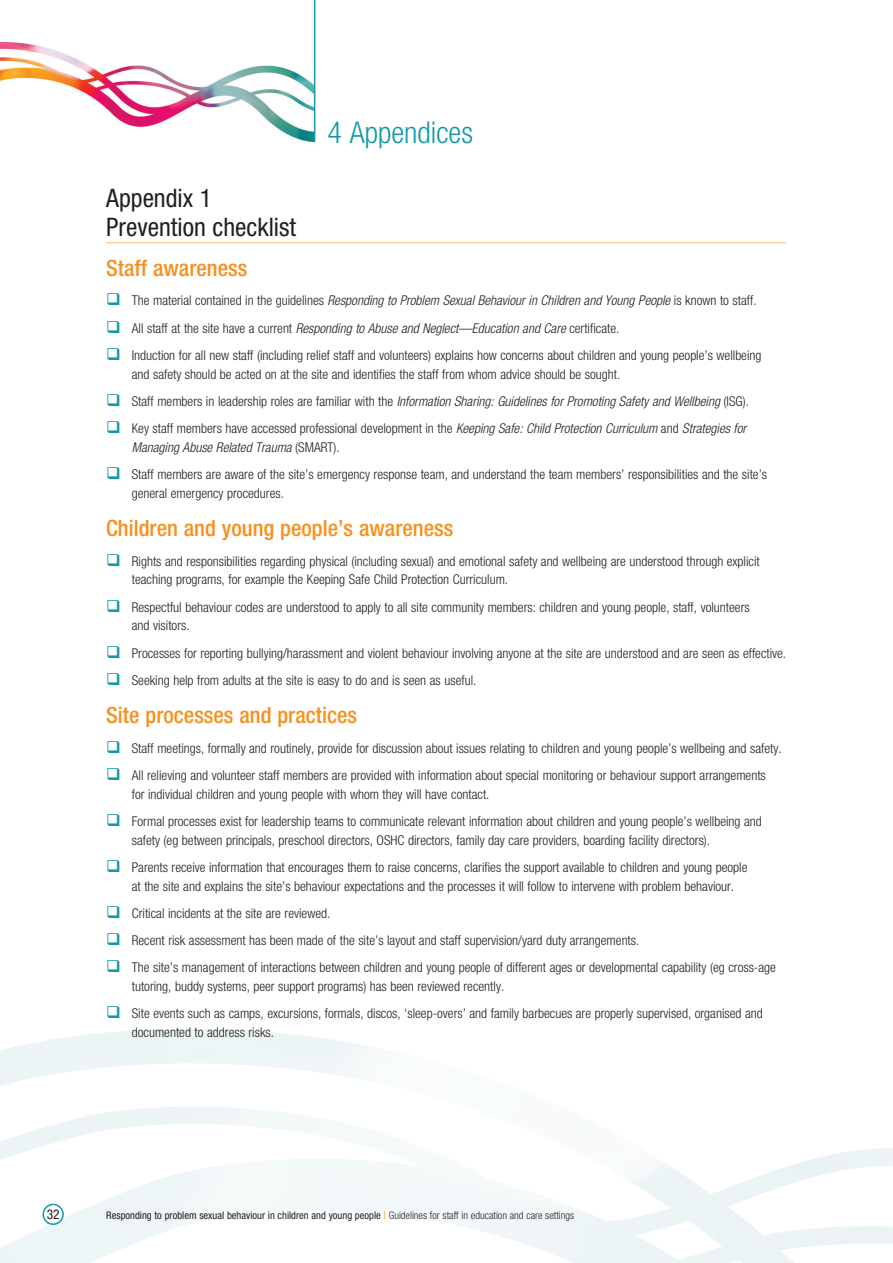
<style>
.page{position:relative;width:893px;height:1263px;background:#fff}
.page>*{position:absolute;margin:0;border:0;box-sizing:border-box;transform-origin:0 0}
._1__Level_1_heading{font:300 condensed 30px "Helvetica Neue";color:#1399a8}
._2__Level_2_heading{font:condensed 25.5px/28.5px "Helvetica Neue";color:#231f20}
._3__Level_3_heading{font:500 condensed 22.5px "Helvetica Neue";color:#f69120}
._7__Body_copy_bullet{font:300 condensed 13.5px/18.8px "Helvetica Neue";color:#231f20}
._7__Body_copy_bullet-2{font:italic 300 condensed 13.5px/18.8px "Helvetica Neue";color:#231f20}
._5_body_copy_standar{font:condensed 13.5px "Helvetica Neue";color:#231f20}
._5_body_copy_standar-2{font:condensed 10.5px "Helvetica Neue";color:#231f20}
.s1{color:#1399a8}
.s2{font-style:normal}
.s3{color:#f69120}
.s4{font-weight:300}
</style>
<div class="page">
<img style="left:0;top:1029px;width:893px;height:234px">
<img style="left:0;top:43px;width:315px;height:99px">
<hr style="left:314px;top:0;width:1px;height:141px;background:#1399a8">
<hr style="left:106px;top:242px;width:681px;height:1px;background:#fbba76">
<div style="left:43px;top:1204px;width:21px;height:21px;border:2px solid #1399a8;border-radius:50%"></div>
<p class="_1__Level_1_heading" style="left:327px;top:115px;width:147px">4 Appendices</p>
<p class="_2__Level_2_heading" style="left:106px;top:184px;width:191px">Appendix 1<br>Prevention checklist</p>
<p class="_3__Level_3_heading" style="left:106px;top:255px;width:142px">Staff awareness</p>
<p class="_7__Body_copy_bullet-2" style="left:106px;top:291px;width:652px"><span class="s1">❑</span> <span class="s2">The material contained in the guidelines</span> Responding to Problem Sexual Behaviour in Children and Young People <span class="s2">is known to staff.</span></p>
<p class="_7__Body_copy_bullet-2" style="left:106px;top:318px;width:515px"><span class="s1">❑</span> <span class="s2">All staff at the site have a current</span> Responding to Abuse and Neglect—Education and Care <span class="s2">certificate.</span></p>
<p class="_7__Body_copy_bullet" style="left:132px;top:346px;width:631px;text-indent:-26px"><span class="s1">❑</span> Induction for all new staff (including relief staff and volunteers) explains how concerns about children and young people’s wellbeing and safety should be acted on at the site and identifies the staff from whom advice should be sought.</p>
<p class="_7__Body_copy_bullet-2" style="left:106px;top:392px;width:644px"><span class="s1">❑</span> <span class="s2">Staff members in leadership roles are familiar with the</span> Information Sharing: Guidelines for Promoting Safety and Wellbeing <span class="s2">(ISG).</span></p>
<p class="_7__Body_copy_bullet-2" style="left:132px;top:419px;width:616px;text-indent:-26px"><span class="s1">❑</span> <span class="s2">Key staff members have accessed professional development in the</span> Keeping Safe: Child Protection Curriculum <span class="s2">and</span> Strategies for<br>Managing Abuse Related Trauma <span class="s2">(SMART).</span></p>
<p class="_7__Body_copy_bullet" style="left:132px;top:465px;width:637px;text-indent:-26px"><span class="s1">❑</span> Staff members are aware of the site’s emergency response team, and understand the team members’ responsibilities and the site’s general emergency procedures.</p>
<p class="_3__Level_3_heading" style="left:106px;top:515px;width:348px">Children and young people’s awareness</p>
<p class="_7__Body_copy_bullet" style="left:132px;top:551px;width:629px;text-indent:-26px"><span class="s1">❑</span> Rights and responsibilities regarding physical (including sexual) and emotional safety and wellbeing are understood through explicit teaching programs, for example the Keeping Safe Child Protection Curriculum.</p>
<p class="_7__Body_copy_bullet" style="left:132px;top:597px;width:619px;text-indent:-26px"><span class="s1">❑</span> Respectful behaviour codes are understood to apply to all site community members: children and young people, staff, volunteers and visitors.</p>
<p class="_7__Body_copy_bullet" style="left:106px;top:643px;width:681px"><span class="s1">❑</span> Processes for reporting bullying/harassment and violent behaviour involving anyone at the site are understood and are seen as effective.</p>
<p class="_7__Body_copy_bullet" style="left:106px;top:671px;width:372px"><span class="s1">❑</span> Seeking help from adults at the site is easy to do and is seen as useful.</p>
<p class="_3__Level_3_heading" style="left:106px;top:702px;width:252px">Site processes and practices</p>
<p class="_7__Body_copy_bullet" style="left:106px;top:738px;width:677px"><span class="s1">❑</span> Staff meetings, formally and routinely, provide for discussion about issues relating to children and young people’s wellbeing and safety.</p>
<p class="_7__Body_copy_bullet" style="left:132px;top:765px;width:636px;text-indent:-26px"><span class="s1">❑</span> All relieving and volunteer staff members are provided with information about special monitoring or behaviour support arrangements for individual children and young people with whom they will have contact.</p>
<p class="_7__Body_copy_bullet" style="left:132px;top:811px;width:631px;text-indent:-26px"><span class="s1">❑</span> Formal processes exist for leadership teams to communicate relevant information about children and young people’s wellbeing and safety (eg between principals, preschool directors, OSHC directors, family day care providers, boarding facility directors).</p>
<p class="_7__Body_copy_bullet" style="left:132px;top:857px;width:617px;text-indent:-26px"><span class="s1">❑</span> Parents receive information that encourages them to raise concerns, clarifies the support available to children and young people at the site and explains the site’s behaviour expectations and the processes it will follow to intervene with problem behaviour.</p>
<p class="_7__Body_copy_bullet" style="left:106px;top:904px;width:226px"><span class="s1">❑</span> Critical incidents at the site are reviewed.</p>
<p class="_7__Body_copy_bullet" style="left:106px;top:931px;width:535px"><span class="s1">❑</span> Recent risk assessment has been made of the site’s layout and staff supervision/yard duty arrangements.</p>
<p class="_7__Body_copy_bullet" style="left:132px;top:958px;width:646px;text-indent:-26px"><span class="s1">❑</span> The site’s management of interactions between children and young people of different ages or developmental capability (eg cross-age tutoring, buddy systems, peer support programs) has been reviewed recently.</p>
<p class="_7__Body_copy_bullet" style="left:132px;top:1004px;width:632px;text-indent:-26px"><span class="s1">❑</span> Site events such as camps, excursions, formals, discos, ‘sleep-overs’ and family barbecues are properly supervised, organised and documented to address risks.</p>
<p class="_5_body_copy_standar" style="left:47px;top:1206px;width:14px">32</p>
<p class="_5_body_copy_standar-2" style="left:106px;top:1209px;width:469px">Responding to problem sexual behaviour in children and young people <span class="s3">|</span> <span class="s4">Guidelines for staff in education and care settings</span></p>
</div>
